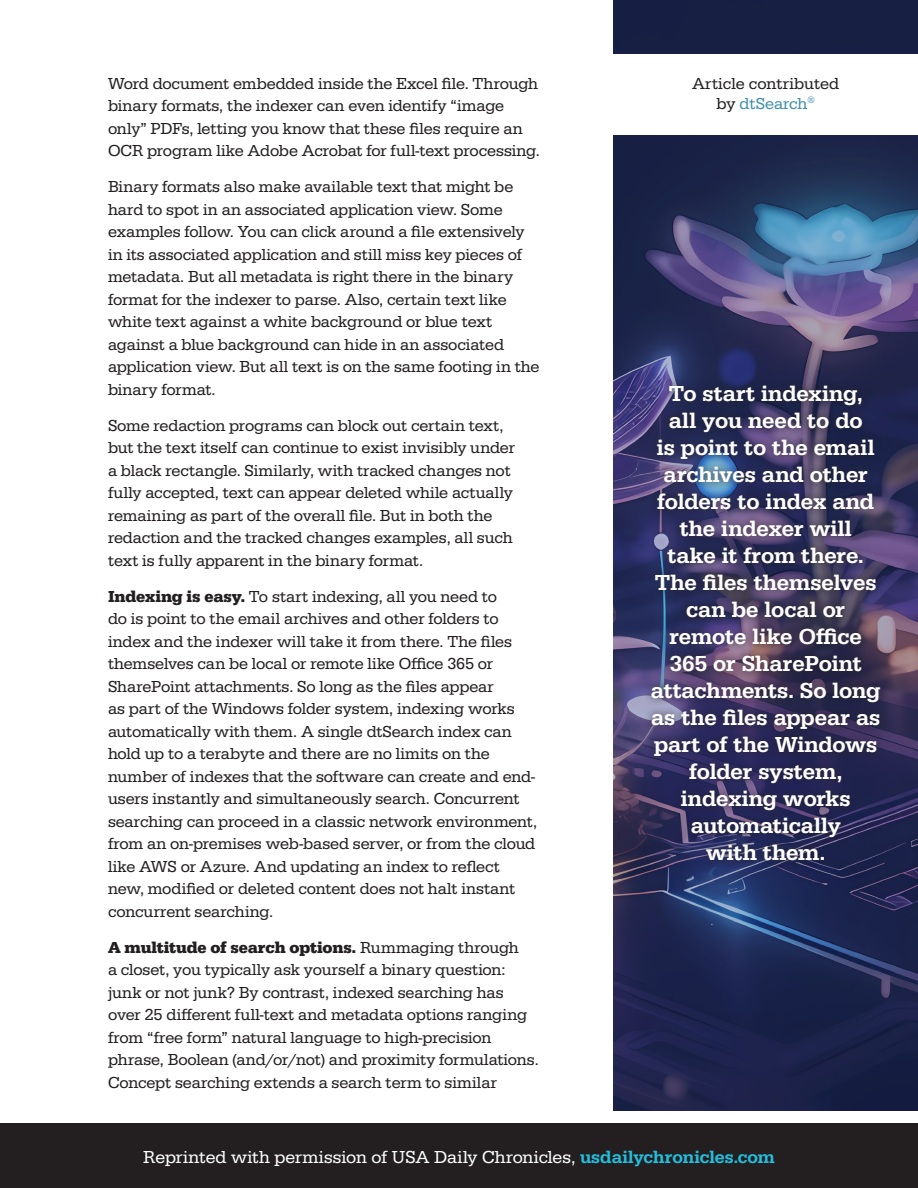
<style>
.page{position:relative;width:918px;height:1188px;background:#fff}
.page>*{position:absolute;margin:0;border:0;box-sizing:border-box;transform-origin:0 0}
.t1{font:500 22.5px/27px "Serifa";letter-spacing:-.005em;color:#fff;text-align:center}
.t2{font:18px "Serifa";color:#fff}
.Paragraph{font:16.5px/22.5px "Serifa";letter-spacing:-.005em;color:#231f20}
.s1{font-weight:700}
.s2{color:#4091aa}
.s3{font-weight:500;color:#22bfde}
</style>
<div class="page">
<div style="left:0;top:1123px;width:918px;height:65px;background:#231f20"></div>
<img style="left:613px;top:0;width:305px;height:1110px">
<div style="left:604px;top:54px;width:314px;height:81px;background:#fff"></div>
<div style="left:644px;top:377px;width:244px;height:492px;background:#231f20;opacity:.75"></div>
<p class="Paragraph" style="left:108px;top:72px;width:433px">Word document embedded inside the Excel file. Through binary formats, the indexer can even identify “image only” PDFs, letting you know that these files require an OCR program like Adobe Acrobat for full-text processing.</p>
<p class="Paragraph" style="left:108px;top:176px;width:433px">Binary formats also make available text that might be hard to spot in an associated application view. Some examples follow. You can click around a file extensively in its associated application and still miss key pieces of metadata. But all metadata is right there in the binary format for the indexer to parse. Also, certain text like white text against a white background or blue text against a blue background can hide in an associated application view. But all text is on the same footing in the binary format.</p>
<p class="Paragraph" style="left:108px;top:414px;width:409px">Some redaction programs can block out certain text, but the text itself can continue to exist invisibly under a black rectangle. Similarly, with tracked changes not fully accepted, text can appear deleted while actually remaining as part of the overall file. But in both the redaction and the tracked changes examples, all such text is fully apparent in the binary format.</p>
<p class="Paragraph" style="left:108px;top:585px;width:431px"><span class="s1">Indexing is easy.</span> To start indexing, all you need to<br>do is point to the email archives and other folders to index and the indexer will take it from there. The files themselves can be local or remote like Office 365 or SharePoint attachments. So long as the files appear<br>as part of the Windows folder system, indexing works automatically with them. A single dtSearch index can hold up to a terabyte and there are no limits on the number of indexes that the software can create and end&shy;users instantly and simultaneously search. Concurrent searching can proceed in a classic network environment, from an on-premises web-based server, or from the cloud like AWS or Azure. And updating an index to reflect new, modified or deleted content does not halt instant concurrent searching.</p>
<p class="Paragraph" style="left:108px;top:936px;width:432px"><span class="s1">A multitude of search options.</span> Rummaging through<br>a closet, you typically ask yourself a binary question: junk or not junk? By contrast, indexed searching has over 25 different full-text and metadata options ranging from “free form” natural language to high-precision phrase, Boolean (and/or/not) and proximity formulations.<br>Concept searching extends a search term to similar</p>
<p class="Paragraph" style="left:692px;top:74px;width:148px;line-height:19.8px;text-align:center">Article contributed by <span class="s2">dtSearch</span><sup>®</sup></p>
<p class="t1" style="left:651px;top:380px;width:231px">To start indexing,<br>all you need to do<br>is point to the email archives and other folders to index and the indexer will<br>take it from there.<br>The files themselves can be local or remote like Office<br>365 or SharePoint attachments. So long as the files appear as part of the Windows folder system, indexing works automatically<br>with them.</p>
<p class="t2" style="left:143px;top:1147px;width:633px">Reprinted with permission of USA Daily Chronicles, <span class="s3">usdailychronicles.com</span></p>
</div>
